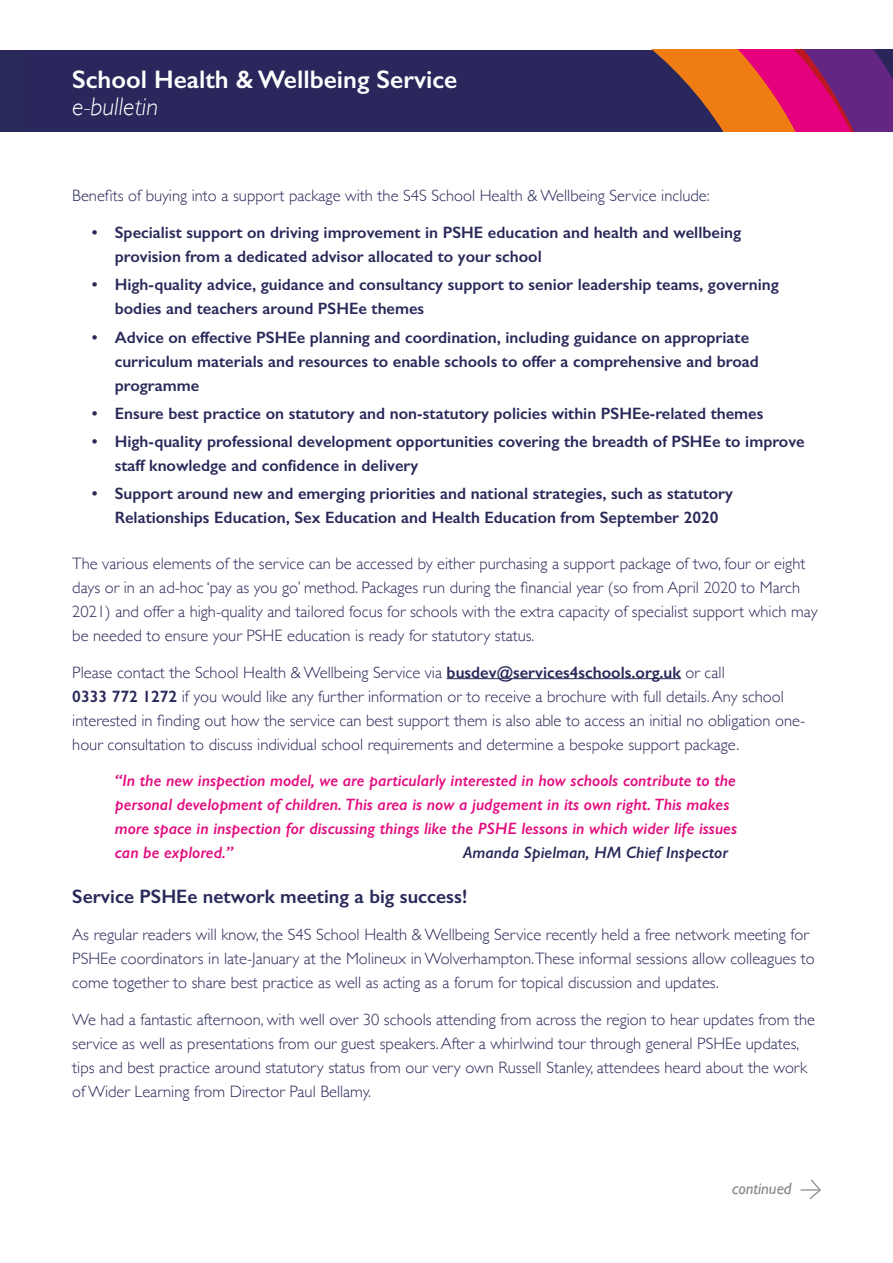
<style>
.page{position:relative;width:893px;height:1263px;background:#fff}
.page>*{position:absolute;margin:0;border:0;box-sizing:border-box;transform-origin:0 0}
.t1{font:600 25.5px "Gill Sans";color:#fff}
.t2{font:italic 300 25.5px "Gill Sans";color:#fff}
.t3{font:600 19.5px "Gill Sans";color:#29295a}
.t4{font:300 16.5px/24px "Gill Sans";color:#29295a}
.t5{font:600 16.5px/24px "Gill Sans";color:#29295a}
.t6{font:italic 600 16.5px/24px "Gill Sans";color:#e40d7f}
.t7{font:italic 600 16.5px "Gill Sans";color:#29295a}
.t8{font:italic 16.5px "Gill Sans";color:#878787}
.s1{font-weight:600}
</style>
<div class="page">
<div style="left:0;top:50px;width:893px;height:82px;background:#29295a"></div>
<svg style="left:652px;top:50px;width:241px;height:82px"></svg>
<hr style="left:447px;top:678px;width:234px;height:1px;background:#29295a">
<svg style="left:801px;top:1179px;width:20px;height:21px"></svg>
<h1 class="t1" style="left:72px;top:64px;width:387px">School Health &amp; Wellbeing Service</h1>
<h1 class="t2" style="left:72px;top:92px;width:87px">e-bulletin</h1>
<p class="t4" style="left:72px;top:183px;width:639px">Benefits of buying into a support package with the S4S School Health &amp; Wellbeing Service include:</p>
<p class="t5" style="left:115px;top:220px;width:628px;text-indent:-23px">• Specialist support on driving improvement in PSHE education and health and wellbeing provision from a dedicated advisor allocated to your school</p>
<p class="t5" style="left:115px;top:273px;width:665px;text-indent:-23px">• High-quality advice, guidance and consultancy support to senior leadership teams, governing bodies and teachers around PSHEe themes</p>
<p class="t5" style="left:115px;top:325px;width:646px;text-indent:-23px">• Advice on effective PSHEe planning and coordination, including guidance on appropriate curriculum materials and resources to enable schools to offer a comprehensive and broad programme</p>
<p class="t5" style="left:92px;top:401px;width:673px">• Ensure best practice on statutory and non-statutory policies within PSHEe-related themes</p>
<p class="t5" style="left:115px;top:429px;width:691px;text-indent:-23px">• High-quality professional development opportunities covering the breadth of PSHEe to improve staff knowledge and confidence in delivery</p>
<p class="t5" style="left:92px;top:482px;width:643px;text-align:center">• Support around new and emerging priorities and national strategies, such as statutory<br>Relationships Education, Sex Education and Health Education from September 2020</p>
<p class="t4" style="left:72px;top:550px;width:747px">The various elements of the service can be accessed by either purchasing a support package of two, four or eight days or in an ad-hoc ‘pay as you go’ method. Packages run during the financial year (so from April 2020 to March 2021) and offer a high-quality and tailored focus for schools with the extra capacity of specialist support which may be needed to ensure your PSHE education is ready for statutory status.</p>
<p class="t4" style="left:72px;top:659px;width:734px">Please contact the School Health &amp; Wellbeing Service via <span class="s1">busdev@services4schools.org.uk</span> or call<br><span class="s1">0333 772 1272</span> if you would like any further information or to receive a brochure with full details. Any school interested in finding out how the service can best support them is also able to access an initial no obligation one&shy;hour consultation to discuss individual school requirements and determine a bespoke support package.</p>
<p class="t6" style="left:115px;top:768px;width:624px">“In the new inspection model, we are particularly interested in how schools contribute to the personal development of children. This area is now a judgement in its own right. This makes more space in inspection for discussing things like the PSHE lessons in which wider life issues can be explored.”</p>
<p class="t7" style="left:463px;top:843px;width:267px">Amanda Spielman, HM Chief Inspector</p>
<p class="t3" style="left:72px;top:885px;width:397px">Service PSHEe network meeting a big success!</p>
<p class="t4" style="left:72px;top:922px;width:744px">As regular readers will know, the S4S School Health &amp; Wellbeing Service recently held a free network meeting for<br>PSHEe coordinators in late-January at the Molineux in Wolverhampton.These informal sessions allow colleagues to come together to share best practice as well as acting as a forum for topical discussion and updates.</p>
<p class="t4" style="left:72px;top:1007px;width:744px">We had a fantastic afternoon, with well over 30 schools attending from across the region to hear updates from the service as well as presentations from our guest speakers. After a whirlwind tour through general PSHEe updates, tips and best practice around statutory status from our very own Russell Stanley, attendees heard about the work of Wider Learning from Director Paul Bellamy.</p>
<p class="t8" style="left:732px;top:1179px;width:61px">continued</p>
</div>
